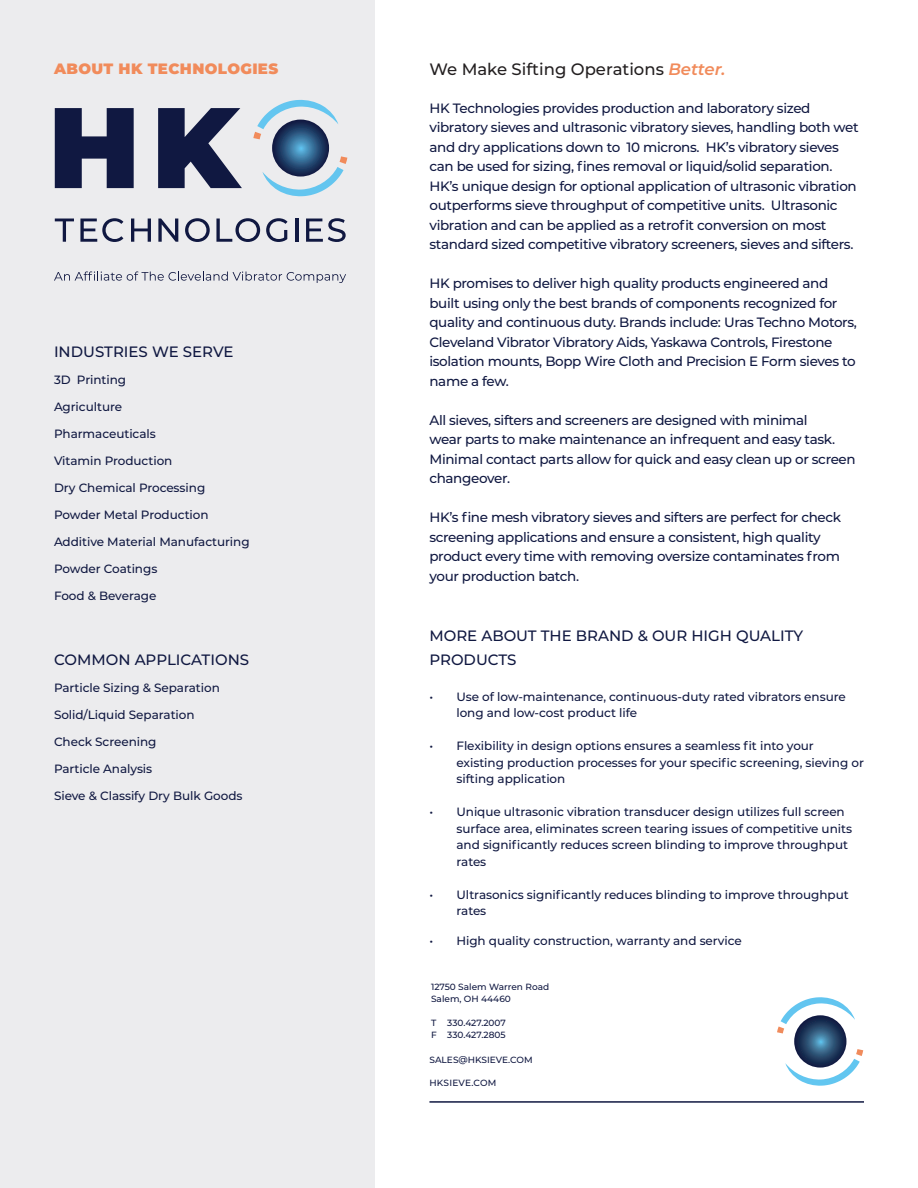
<style>
.page{position:relative;width:918px;height:1188px;background:#fff}
.page>*{position:absolute;margin:0;border:0;box-sizing:border-box;transform-origin:0 0}
.t1{font:500 16.5px "Montserrat";color:#231f20}
.t2{font:500 15px "Montserrat";color:#101841}
.t3{font:900 15px "Montserrat";letter-spacing:.025em;color:#f18b5b}
.t4{font:500 13.5px/19.5px "Montserrat";letter-spacing:-.025em;color:#101841}
.t5{font:500 12px/16.5px "Montserrat";letter-spacing:-.005em;color:#101841}
.t6{font:500 9px/12px "Montserrat";color:#101841}
.t7{font:500 9px "Montserrat";letter-spacing:.02em;color:#101841}
.s1{font-weight:600;font-style:italic;color:#f18b5b}
</style>
<div class="page">
<div style="left:0;top:0;width:375px;height:1188px;background:#ececee"></div>
<hr style="left:429px;top:1101px;width:435px;height:2px;background:#101841">
<svg style="left:794px;top:1015px;width:52px;height:53px"></svg>
<svg style="left:785px;top:1049px;width:78px;height:37px"></svg>
<svg style="left:777px;top:997px;width:78px;height:36px"></svg>
<svg style="left:55px;top:219px;width:19px;height:23px"></svg>
<svg style="left:80px;top:218px;width:43px;height:24px"></svg>
<svg style="left:131px;top:219px;width:20px;height:23px"></svg>
<svg style="left:158px;top:219px;width:20px;height:23px"></svg>
<svg style="left:185px;top:218px;width:25px;height:24px"></svg>
<svg style="left:216px;top:218px;width:44px;height:24px"></svg>
<svg style="left:266px;top:218px;width:22px;height:24px"></svg>
<hr style="left:295px;top:219px;width:4px;height:23px;background:#101841">
<svg style="left:306px;top:218px;width:40px;height:24px"></svg>
<svg style="left:272px;top:120px;width:57px;height:57px"></svg>
<svg style="left:55px;top:108px;width:79px;height:80px"></svg>
<svg style="left:158px;top:108px;width:84px;height:80px"></svg>
<svg style="left:262px;top:156px;width:85px;height:41px"></svg>
<svg style="left:253px;top:100px;width:85px;height:39px"></svg>
<svg style="left:54px;top:271px;width:292px;height:12px"></svg>
<p class="t3" style="left:54px;top:57px;width:226px">ABOUT HK TECHNOLOGIES</p>
<p class="t1" style="left:429px;top:57px;width:298px">We Make Sifting Operations <span class="s1">Better.</span></p>
<p class="t2" style="left:54px;top:341px;width:181px">INDUSTRIES WE SERVE</p>
<p class="t5" style="left:54px;top:371px;width:74px">3D Printing</p>
<p class="t5" style="left:54px;top:398px;width:70px">Agriculture</p>
<p class="t5" style="left:54px;top:425px;width:103px">Pharmaceuticals</p>
<p class="t5" style="left:54px;top:452px;width:120px">Vitamin Production</p>
<p class="t5" style="left:54px;top:479px;width:153px">Dry Chemical Processing</p>
<p class="t5" style="left:54px;top:506px;width:156px">Powder Metal Production</p>
<p class="t5" style="left:54px;top:533px;width:197px">Additive Material Manufacturing</p>
<p class="t5" style="left:54px;top:560px;width:105px">Powder Coatings</p>
<p class="t5" style="left:54px;top:587px;width:104px">Food &amp; Beverage</p>
<p class="t2" style="left:54px;top:649px;width:197px">COMMON APPLICATIONS</p>
<p class="t5" style="left:54px;top:679px;width:167px">Particle Sizing &amp; Separation</p>
<p class="t5" style="left:54px;top:706px;width:142px">Solid/Liquid Separation</p>
<p class="t5" style="left:54px;top:733px;width:104px">Check Screening</p>
<p class="t5" style="left:54px;top:760px;width:100px">Particle Analysis</p>
<p class="t5" style="left:54px;top:787px;width:190px">Sieve &amp; Classify Dry Bulk Goods</p>
<p class="t4" style="left:429px;top:98px;width:431px">HK Technologies provides production and laboratory sized vibratory sieves and ultrasonic vibratory sieves, handling both wet and dry applications down to 10 microns. HK’s vibratory sieves can be used for sizing, fines removal or liquid/solid separation.<br>HK’s unique design for optional application of ultrasonic vibration outperforms sieve throughput of competitive units. Ultrasonic vibration and can be applied as a retrofit conversion on most standard sized competitive vibratory screeners, sieves and sifters.</p>
<p class="t4" style="left:429px;top:273px;width:429px">HK promises to deliver high quality products engineered and built using only the best brands of components recognized for quality and continuous duty. Brands include: Uras Techno Motors, Cleveland Vibrator Vibratory Aids, Yaskawa Controls, Firestone isolation mounts, Bopp Wire Cloth and Precision E Form sieves to name a few.</p>
<p class="t4" style="left:429px;top:410px;width:428px">All sieves, sifters and screeners are designed with minimal<br>wear parts to make maintenance an infrequent and easy task.<br>Minimal contact parts allow for quick and easy clean up or screen changeover.</p>
<p class="t4" style="left:429px;top:507px;width:413px">HK’s fine mesh vibratory sieves and sifters are perfect for check screening applications and ensure a consistent, high quality product every time with removing oversize contaminates from your production batch.</p>
<p class="t2" style="left:429px;top:625px;width:375px">MORE ABOUT THE BRAND &amp; OUR HIGH QUALITY</p>
<p class="t2" style="left:429px;top:649px;width:89px">PRODUCTS</p>
<p class="t5" style="left:456px;top:688px;width:391px;text-indent:-27px">• Use of low-maintenance, continuous-duty rated vibrators ensure long and low-cost product life</p>
<p class="t5" style="left:456px;top:737px;width:409px;text-indent:-27px">• Flexibility in design options ensures a seamless fit into your existing production processes for your specific screening, sieving or sifting application</p>
<p class="t5" style="left:456px;top:803px;width:397px;text-indent:-27px">• Unique ultrasonic vibration transducer design utilizes full screen surface area, eliminates screen tearing issues of competitive units and significantly reduces screen blinding to improve throughput rates</p>
<p class="t5" style="left:456px;top:886px;width:394px;text-indent:-27px">• Ultrasonics significantly reduces blinding to improve throughput rates</p>
<p class="t5" style="left:429px;top:932px;width:314px">• High quality construction, warranty and service</p>
<p class="t6" style="left:431px;top:981px;width:120px">12750 Salem Warren Road<br>Salem, OH 44460</p>
<p class="t6" style="left:431px;top:1017px;width:7px">T</p>
<p class="t6" style="left:431px;top:1029px;width:7px">F</p>
<p class="t6" style="left:447px;top:1029px;width:60px">330.427.2805</p>
<p class="t6" style="left:447px;top:1017px;width:60px">330.427.2007</p>
<p class="t6" style="left:429px;top:1053px;width:105px">SALES@HKSIEVE.COM</p>
<p class="t7" style="left:429px;top:1076px;width:68px">HKSIEVE.COM</p>
</div>
